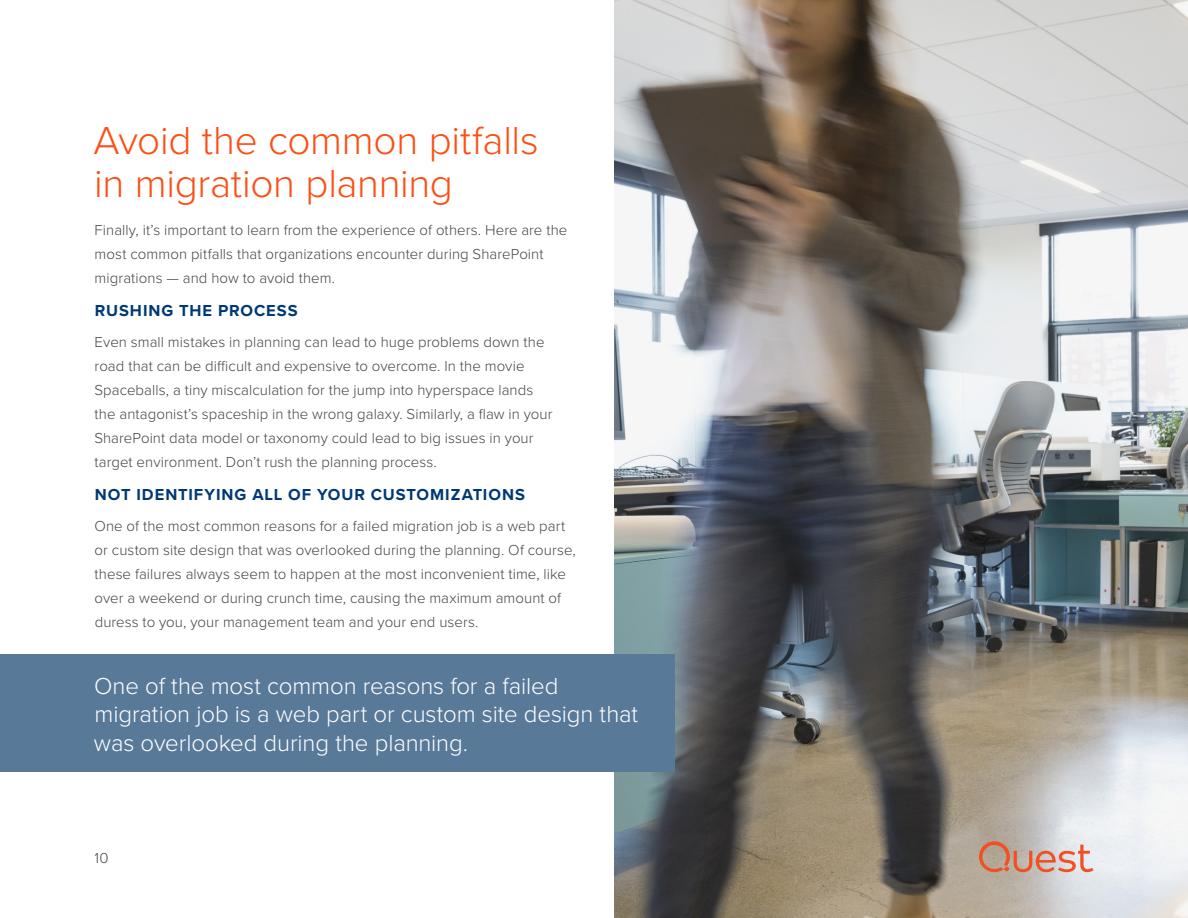
<style>
.page{position:relative;width:1188px;height:918px;background:#fff}
.page>*{position:absolute;margin:0;border:0;box-sizing:border-box;transform-origin:0 0}
.Section_Heading_1{font:300 40.5px/43.5px "Proxima Nova";letter-spacing:-.01em;color:#fb4f14}
.Callout_Box_Medium{font:300 24px/28.8px "Proxima Nova";letter-spacing:-.005em;color:#fff}
.Section_Heading_2{font:700 16.5px "Proxima Nova";letter-spacing:.055em;color:#003876}
.Body{font:300 15px/24px "Proxima Nova";letter-spacing:.005em;color:#444}
</style>
<div class="page">
<img style="left:614px;top:0;width:574px;height:917px">
<svg style="left:979px;top:841px;width:114px;height:31px"></svg>
<div style="left:0;top:654px;width:675px;height:117px;background:#597999"></div>
<p class="Section_Heading_1" style="left:93px;top:116px;width:447px">Avoid the common pitfalls in migration planning</p>
<p class="Body" style="left:95px;top:217px;width:474px">Finally, it’s important to learn from the experience of others. Here are the most common pitfalls that organizations encounter during SharePoint migrations — and how to avoid them.</p>
<p class="Section_Heading_2" style="left:95px;top:298px;width:204px">RUSHING THE PROCESS</p>
<p class="Body" style="left:94px;top:329px;width:460px">Even small mistakes in planning can lead to huge problems down the road that can be difficult and expensive to overcome. In the movie Spaceballs, a tiny miscalculation for the jump into hyperspace lands the antagonist’s spaceship in the wrong galaxy. Similarly, a flaw in your SharePoint data model or taxonomy could lead to big issues in your target environment. Don’t rush the planning process.</p>
<p class="Section_Heading_2" style="left:95px;top:482px;width:432px">NOT IDENTIFYING ALL OF YOUR CUSTOMIZATIONS</p>
<p class="Body" style="left:94px;top:513px;width:483px">One of the most common reasons for a failed migration job is a web part or custom site design that was overlooked during the planning. Of course, these failures always seem to happen at the most inconvenient time, like over a weekend or during crunch time, causing the maximum amount of duress to you, your management team and your end users.</p>
<p class="Callout_Box_Medium" style="left:94px;top:670px;width:546px">One of the most common reasons for a failed migration job is a web part or custom site design that was overlooked during the planning.</p>
<p class="Body" style="left:94px;top:845px;width:16px">10</p>
</div>
